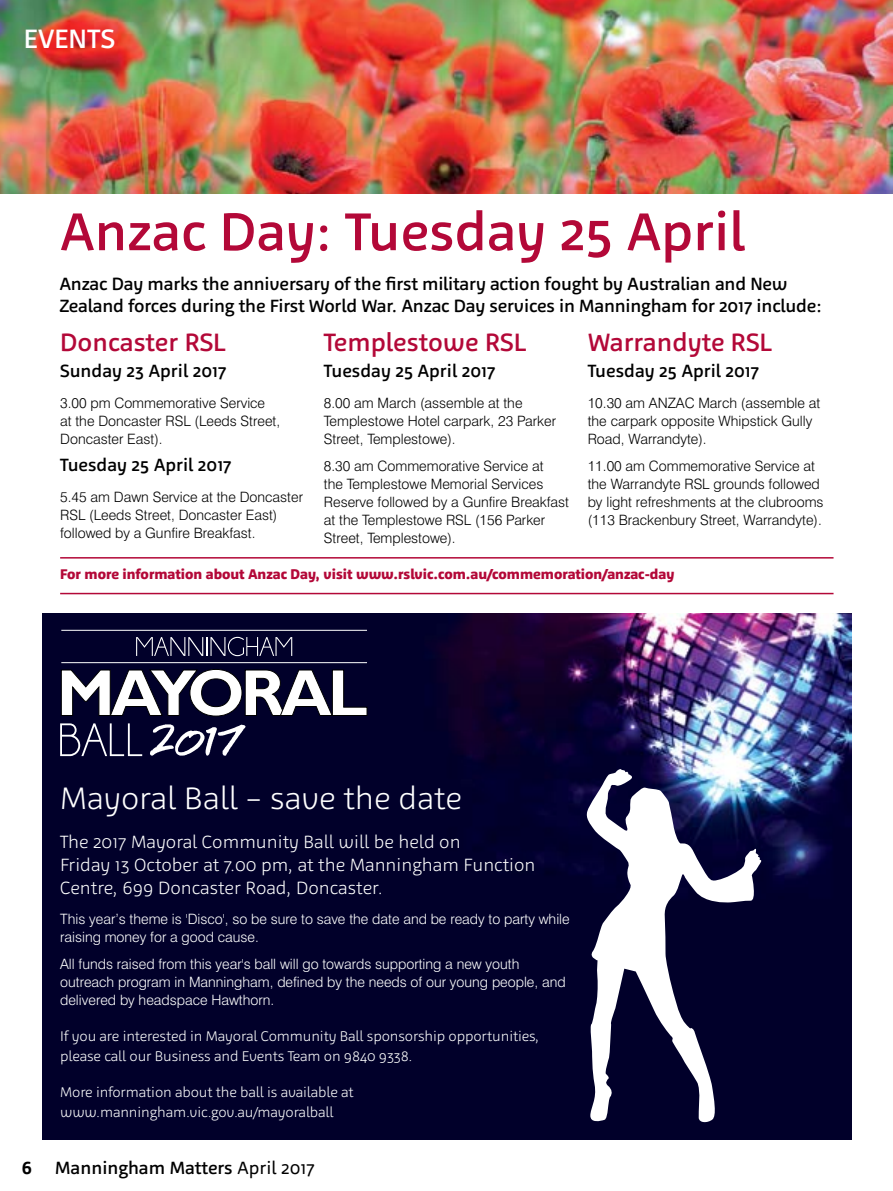
<style>
.page{position:relative;width:893px;height:1191px;background:#fff}
.page>*{position:absolute;margin:0;border:0;box-sizing:border-box;transform-origin:0 0}
.t1{font:500 54px "Agile";color:#b30838}
.t2{font:300 31.5px "Agile";color:#fff}
.t3{font:500 27px "Agile";letter-spacing:.015em;color:#fff}
.t4{font:500 25.5px "Agile";color:#b30838}
.t5{font:500 18px/22.5px "Agile";letter-spacing:-.01em;color:#000}
.t6{font:300 18px/22.5px "Agile";color:#fff}
.t7{font:700 18px "Agile";color:#000}
.t8{font:300 14.25px/18px "Swiss 721 BT";color:#000}
.t9{font:300 14.25px/18px "Swiss 721 BT";color:#fff}
.t10{font:300 14.25px/19.5px "Agile";letter-spacing:-.01em;color:#fff}
.t11{font:800 14.25px "Agile";color:#b30838}
.s1{font-weight:400}
</style>
<div class="page">
<img style="left:0;top:0;width:893px;height:193px">
<hr style="left:60px;top:557px;width:773px;height:1px;background:#b30838">
<hr style="left:60px;top:593px;width:773px;height:1px;background:#b30838">
<img style="left:43px;top:613px;width:808px;height:526px">
<svg style="left:150px;top:724px;width:96px;height:31px"></svg>
<svg style="left:136px;top:637px;width:156px;height:19px;background:#313052"></svg>
<hr style="left:61px;top:630px;width:306px;height:1px;background:#fff">
<hr style="left:61px;top:662px;width:306px;height:1px;background:#fff">
<svg style="left:60px;top:668px;width:308px;height:49px"></svg>
<svg style="left:60px;top:723px;width:82px;height:33px;background:#2f2f51"></svg>
<svg style="left:585px;top:767px;width:177px;height:356px;fill:#01002e"></svg>
<h3 class="t3" style="left:24px;top:22px;width:93px">EVENTS</h3>
<h1 class="t1" style="left:59px;top:199px;width:687px">Anzac Day: Tuesday 25 April</h1>
<p class="t5" style="left:59px;top:272px;width:764px">Anzac Day marks the anniversary of the first military action fought by Australian and New<br>Zealand forces during the First World War. Anzac Day services in Manningham for 2017 include:</p>
<h3 class="t4" style="left:60px;top:326px;width:167px">Doncaster RSL</h3>
<p class="t5" style="left:60px;top:360px;width:168px">Sunday 23 April 2017</p>
<p class="t8" style="left:60px;top:394px;width:222px">3.00 pm Commemorative Service at the Doncaster RSL (Leeds Street,<br>Doncaster East).</p>
<p class="t5" style="left:60px;top:453px;width:173px">Tuesday 25 April 2017</p>
<p class="t8" style="left:60px;top:487px;width:244px">5.45 am Dawn Service at the Doncaster<br>RSL (Leeds Street, Doncaster East) followed by a Gunfire Breakfast.</p>
<h3 class="t4" style="left:324px;top:326px;width:204px">Templestowe RSL</h3>
<p class="t5" style="left:324px;top:360px;width:173px">Tuesday 25 April 2017</p>
<p class="t8" style="left:324px;top:394px;width:234px">8.00 am March (assemble at the<br>Templestowe Hotel carpark, 23 Parker<br>Street, Templestowe).</p>
<p class="t8" style="left:324px;top:456px;width:247px">8.30 am Commemorative Service at<br>the Templestowe Memorial Services Reserve followed by a Gunfire Breakfast at the Templestowe RSL (156 Parker Street, Templestowe).</p>
<h3 class="t4" style="left:588px;top:326px;width:186px">Warrandyte RSL</h3>
<p class="t5" style="left:588px;top:360px;width:173px">Tuesday 25 April 2017</p>
<p class="t8" style="left:588px;top:394px;width:234px">10.30 am ANZAC March (assemble at the carpark opposite Whipstick Gully<br>Road, Warrandyte).</p>
<p class="t8" style="left:588px;top:456px;width:237px">11.00 am Commemorative Service at the Warrandyte RSL grounds followed by light refreshments at the clubrooms (113 Brackenbury Street, Warrandyte).</p>
<p class="t11" style="left:60px;top:566px;width:616px">For more information about Anzac Day, visit www.rslvic.com.au/commemoration/anzac-day</p>
<h2 class="t2" style="left:60px;top:779px;width:403px">Mayoral Ball – save the date</h2>
<p class="t6" style="left:60px;top:831px;width:477px">The 2017 Mayoral Community Ball will be held on<br>Friday 13 October at 7.00 pm, at the Manningham Function<br>Centre, 699 Doncaster Road, Doncaster.</p>
<p class="t9" style="left:60px;top:910px;width:511px">This year’s theme is 'Disco', so be sure to save the date and be ready to party while raising money for a good cause.</p>
<p class="t9" style="left:60px;top:954px;width:507px">All funds raised from this year's ball will go towards supporting a new youth outreach program in Manningham, defined by the needs of our young people, and delivered by headspace Hawthorn.</p>
<p class="t10" style="left:60px;top:1026px;width:481px">If you are interested in Mayoral Community Ball sponsorship opportunities, please call our Business and Events Team on 9840 9338.</p>
<p class="t10" style="left:60px;top:1082px;width:295px">More information about the ball is available at www.manningham.vic.gov.au/mayoralball</p>
<p class="t7" style="left:22px;top:1157px;width:12px">6</p>
<p class="t5" style="left:55px;top:1156px;width:261px">Manningham Matters <span class="s1">April 2017</span></p>
</div>
